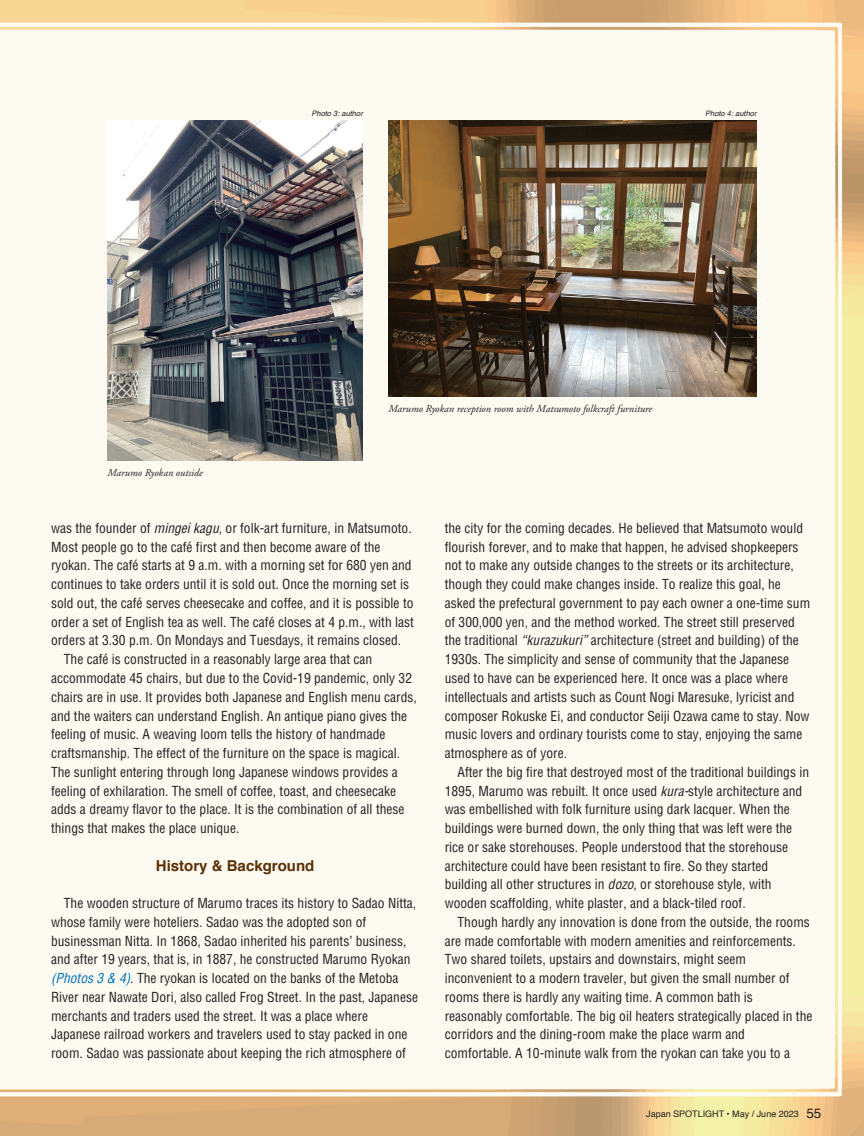
<style>
.page{position:relative;width:864px;height:1136px;background:#fff}
.page>*{position:absolute;margin:0;border:0;box-sizing:border-box;transform-origin:0 0}
.t1{font:700 15px "Helvetica";color:#5c2f04}
.t2{font:condensed 13.5px/18.8px "Helvetica";color:#231f20}
.t3{font:italic 10.5px "Adobe Garamond Pro";color:#231f20}
.t4{font:9px "Helvetica";color:#231f20}
.t5{font:italic 7.5px "Helvetica";color:#231f20}
.s1{font-style:italic}
.s2{font-style:italic;color:#0072bc}
.s3{font-size:13.5px}
</style>
<div class="page">
<img style="left:0;top:0;width:863px;height:1135px">
<img style="left:388px;top:120px;width:368px;height:276px">
<img style="left:107px;top:120px;width:255px;height:340px">
<p class="t5" style="left:311px;top:107px;width:53px">Photo 3: author</p>
<p class="t5" style="left:704px;top:107px;width:53px">Photo 4: author</p>
<p class="t3" style="left:107px;top:466px;width:97px">Marumo Ryokan outside</p>
<p class="t3" style="left:388px;top:402px;width:265px">Marumo Ryokan reception room with Matsumoto folkcraft furniture</p>
<p class="t2" style="left:51px;top:518px;width:362px">was the founder of <span class="s1">mingei kagu</span>, or folk-art furniture, in Matsumoto.</p>
<p class="t2" style="left:51px;top:537px;width:331px">Most people go to the café first and then become aware of the</p>
<p class="t2" style="left:51px;top:556px;width:362px">ryokan. The café starts at 9 a.m. with a morning set for 680 yen and</p>
<p class="t2" style="left:51px;top:574px;width:359px">continues to take orders until it is sold out. Once the morning set is</p>
<p class="t2" style="left:51px;top:593px;width:364px">sold out, the café serves cheesecake and coffee, and it is possible to</p>
<p class="t2" style="left:51px;top:612px;width:364px">order a set of English tea as well. The café closes at 4 p.m., with last</p>
<p class="t2" style="left:51px;top:631px;width:351px">orders at 3.30 p.m. On Mondays and Tuesdays, it remains closed.</p>
<p class="t2" style="left:64px;top:649px;width:310px">The café is constructed in a reasonably large area that can</p>
<p class="t2" style="left:51px;top:668px;width:362px">accommodate 45 chairs, but due to the Covid-19 pandemic, only 32</p>
<p class="t2" style="left:51px;top:687px;width:367px">chairs are in use. It provides both Japanese and English menu cards,</p>
<p class="t2" style="left:51px;top:706px;width:357px">and the waiters can understand English. An antique piano gives the</p>
<p class="t2" style="left:51px;top:724px;width:336px">feeling of music. A weaving loom tells the history of handmade</p>
<p class="t2" style="left:51px;top:743px;width:350px">craftsmanship. The effect of the furniture on the space is magical.</p>
<p class="t2" style="left:51px;top:762px;width:348px">The sunlight entering through long Japanese windows provides a</p>
<p class="t2" style="left:51px;top:781px;width:346px">feeling of exhilaration. The smell of coffee, toast, and cheesecake</p>
<p class="t2" style="left:51px;top:799px;width:355px">adds a dreamy flavor to the place. It is the combination of all these</p>
<p class="t2" style="left:51px;top:818px;width:190px">things that makes the place unique.</p>
<p class="t1" style="left:156px;top:853px;width:160px">History &amp; Background</p>
<p class="t2" style="left:51px;top:893px;width:368px;text-indent:13px">The wooden structure of Marumo traces its history to Sadao Nitta, whose family were hoteliers. Sadao was the adopted son of businessman Nitta. In 1868, Sadao inherited his parents’ business, and after 19 years, that is, in 1887, he constructed Marumo Ryokan <span class="s2">(Photos 3 &amp; 4)</span>. The ryokan is located on the banks of the Metoba River near Nawate Dori, also called Frog Street. In the past, Japanese merchants and traders used the street. It was a place where Japanese railroad workers and travelers used to stay packed in one room. Sadao was passionate about keeping the rich atmosphere of</p>
<p class="t2" style="left:444px;top:518px;width:367px">the city for the coming decades. He believed that Matsumoto would flourish forever, and to make that happen, he advised shopkeepers not to make any outside changes to the streets or its architecture, though they could make changes inside. To realize this goal, he asked the prefectural government to pay each owner a one-time sum of 300,000 yen, and the method worked. The street still preserved the traditional <span class="s1">“kurazukuri”</span> architecture (street and building) of the 1930s. The simplicity and sense of community that the Japanese used to have can be experienced here. It once was a place where intellectuals and artists such as Count Nogi Maresuke, lyricist and composer Rokuske Ei, and conductor Seiji Ozawa came to stay. Now music lovers and ordinary tourists come to stay, enjoying the same atmosphere as of yore.</p>
<p class="t2" style="left:444px;top:762px;width:366px;text-indent:13px">After the big fire that destroyed most of the traditional buildings in 1895, Marumo was rebuilt. It once used <span class="s1">kura-</span>style architecture and was embellished with folk furniture using dark lacquer. When the buildings were burned down, the only thing that was left were the rice or sake storehouses. People understood that the storehouse architecture could have been resistant to fire. So they started building all other structures in <span class="s1">dozo</span>, or storehouse style, with wooden scaffolding, white plaster, and a black-tiled roof.</p>
<p class="t2" style="left:444px;top:912px;width:369px;text-indent:13px">Though hardly any innovation is done from the outside, the rooms are made comfortable with modern amenities and reinforcements.<br>Two shared toilets, upstairs and downstairs, might seem inconvenient to a modern traveler, but given the small number of rooms there is hardly any waiting time. A common bath is reasonably comfortable. The big oil heaters strategically placed in the corridors and the dining-room make the place warm and comfortable. A 10-minute walk from the ryokan can take you to a</p>
<p class="t4" style="left:646px;top:1106px;width:177px">Japan SPOTLIGHT • May / June 2023 <span class="s3">55</span></p>
</div>
